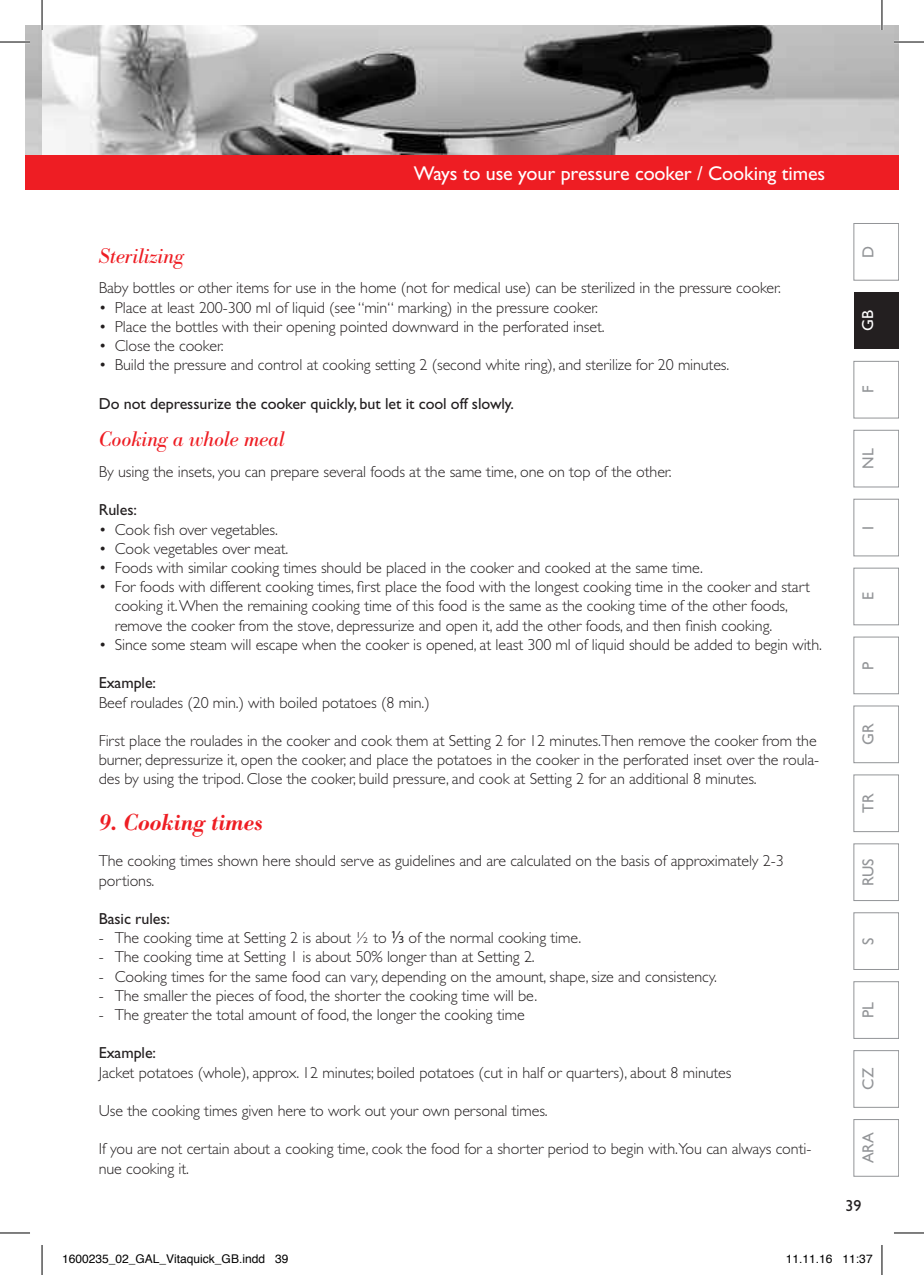
<style>
.page{position:relative;width:924px;height:1275px;background:#fff}
.page>*{position:absolute;margin:0;border:0;box-sizing:border-box;transform-origin:0 0}
.t1{font:italic 600 24px "Bodoni Antiqua T";color:#ee1d23}
.t2{font:italic 22px "Bodoni Antiqua T";letter-spacing:-.005em;color:#ee1d23}
.t3{font:20px "Gill Sans";letter-spacing:-.005em;color:#fff}
.t4{font:300 16px/19.2px "Gill Sans";letter-spacing:-.005em;color:#231f20}
.t5{font:16px "Gill Sans";letter-spacing:-.005em;color:#231f20}
.t6{font:16px "Gill Sans";color:#939598}
.t7{font:16px "Gill Sans";color:#fff}
.t8{font:12px "Helvetica";color:#000}
.s1{font-family:"Koz Go Pr 6 N";font-weight:400}
</style>
<div class="page">
<img style="left:25px;top:25px;width:873px;height:130px">
<div style="left:853px;top:223px;width:45px;height:57px;border:1px solid #939598"></div>
<div style="left:853px;top:292px;width:45px;height:57px;background:#231f20"></div>
<div style="left:853px;top:361px;width:45px;height:57px;border:1px solid #939598"></div>
<div style="left:853px;top:430px;width:45px;height:57px;border:1px solid #939598"></div>
<div style="left:853px;top:499px;width:45px;height:57px;border:1px solid #939598"></div>
<div style="left:853px;top:568px;width:45px;height:57px;border:1px solid #939598"></div>
<div style="left:853px;top:637px;width:45px;height:57px;border:1px solid #939598"></div>
<div style="left:853px;top:705px;width:45px;height:58px;border:1px solid #939598"></div>
<div style="left:853px;top:774px;width:45px;height:58px;border:1px solid #939598"></div>
<div style="left:853px;top:843px;width:45px;height:58px;border:1px solid #939598"></div>
<div style="left:853px;top:912px;width:45px;height:57px;border:1px solid #939598"></div>
<div style="left:853px;top:981px;width:45px;height:57px;border:1px solid #939598"></div>
<div style="left:853px;top:1050px;width:45px;height:57px;border:1px solid #939598"></div>
<div style="left:853px;top:1119px;width:45px;height:57px;border:1px solid #939598"></div>
<div style="left:25px;top:155px;width:17px;height:34px;background:#ee1d23"></div>
<div style="left:42px;top:155px;width:856px;height:34px;background:#ee1d23"></div>
<hr style="left:0;top:41px;width:30px;height:2px;background:#fff">
<hr style="left:893px;top:41px;width:30px;height:2px;background:#fff">
<hr style="left:41px;top:0;width:2px;height:30px;background:#fff">
<hr style="left:880px;top:0;width:2px;height:30px;background:#fff">
<hr style="left:0;top:42px;width:30px;height:1px;background:#000">
<hr style="left:893px;top:42px;width:30px;height:1px;background:#000">
<hr style="left:0;top:1232px;width:30px;height:1px;background:#000">
<hr style="left:893px;top:1232px;width:30px;height:1px;background:#000">
<hr style="left:42px;top:0;width:1px;height:30px;background:#000">
<hr style="left:42px;top:1245px;width:1px;height:30px;background:#000">
<hr style="left:881px;top:0;width:1px;height:30px;background:#000">
<hr style="left:881px;top:1245px;width:1px;height:30px;background:#000">
<p class="t3" style="left:413px;top:162px;width:412px">Ways to use your pressure cooker / Cooking times</p>
<h2 class="t2" style="left:99px;top:243px;width:86px">Sterilizing</h2>
<p class="t4" style="left:99px;top:278px;width:683px">Baby bottles or other items for use in the home (not for medical use) can be sterilized in the pressure cooker.</p>
<p class="t4" style="left:99px;top:298px;width:500px">• Place at least 200-300 ml of liquid (see “min“ marking) in the pressure cooker.</p>
<p class="t4" style="left:99px;top:317px;width:507px">• Place the bottles with their opening pointed downward in the perforated inset.</p>
<p class="t4" style="left:99px;top:336px;width:126px">• Close the cooker.</p>
<p class="t4" style="left:99px;top:355px;width:631px">• Build the pressure and control at cooking setting 2 (second white ring), and sterilize for 20 minutes.</p>
<p class="t5" style="left:99px;top:394px;width:416px">Do not depressurize the cooker quickly, but let it cool off slowly.</p>
<h2 class="t2" style="left:99px;top:426px;width:187px">Cooking a whole meal</h2>
<p class="t4" style="left:99px;top:462px;width:574px">By using the insets, you can prepare several foods at the same time, one on top of the other.</p>
<p class="t5" style="left:99px;top:501px;width:40px">Rules:</p>
<p class="t4" style="left:99px;top:520px;width:181px">• Cook fish over vegetables.</p>
<p class="t4" style="left:99px;top:539px;width:191px">• Cook vegetables over meat.</p>
<p class="t4" style="left:99px;top:558px;width:605px">• Foods with similar cooking times should be placed in the cooker and cooked at the same time.</p>
<p class="t4" style="left:115px;top:577px;width:696px;text-indent:-16px">• For foods with different cooking times, first place the food with the longest cooking time in the cooker and start cooking it. When the remaining cooking time of this food is the same as the cooking time of the other foods, remove the cooker from the stove, depressurize and open it, add the other foods, and then finish cooking.</p>
<p class="t4" style="left:99px;top:635px;width:724px">• Since some steam will escape when the cooker is opened, at least 300 ml of liquid should be added to begin with.</p>
<p class="t5" style="left:99px;top:673px;width:59px">Example:</p>
<p class="t4" style="left:99px;top:692px;width:332px">Beef roulades (20 min.) with boiled potatoes (8 min.)</p>
<p class="t4" style="left:99px;top:731px;width:721px">First place the roulades in the cooker and cook them at Setting 2 for 12 minutes.Then remove the cooker from the burner, depressurize it, open the cooker, and place the potatoes in the cooker in the perforated inset over the roula&shy;des by using the tripod. Close the cooker, build pressure, and cook at Setting 2 for an additional 8 minutes.</p>
<h1 class="t1" style="left:99px;top:808px;width:166px">9. Cooking times</h1>
<p class="t4" style="left:99px;top:851px;width:686px">The cooking times shown here should serve as guidelines and are calculated on the basis of approximately 2-3 portions.</p>
<p class="t5" style="left:99px;top:909px;width:73px">Basic rules:</p>
<p class="t4" style="left:99px;top:928px;width:484px">- The cooking time at Setting 2 is about ½ to <span class="s1">⅓</span> of the normal cooking time.</p>
<p class="t4" style="left:99px;top:947px;width:437px">- The cooking time at Setting 1 is about 50% longer than at Setting 2.</p>
<p class="t4" style="left:99px;top:966px;width:619px">- Cooking times for the same food can vary, depending on the amount, shape, size and consistency.</p>
<p class="t4" style="left:99px;top:986px;width:439px">- The smaller the pieces of food, the shorter the cooking time will be.</p>
<p class="t4" style="left:99px;top:1005px;width:427px">- The greater the total amount of food, the longer the cooking time</p>
<p class="t5" style="left:99px;top:1044px;width:59px">Example:</p>
<p class="t4" style="left:99px;top:1062px;width:634px">Jacket potatoes (whole), approx. 12 minutes; boiled potatoes (cut in half or quarters), about 8 minutes</p>
<p class="t4" style="left:99px;top:1101px;width:450px">Use the cooking times given here to work out your own personal times.</p>
<p class="t4" style="left:99px;top:1139px;width:713px">If you are not certain about a cooking time, cook the food for a shorter period to begin with.You can always conti&shy;nue cooking it.</p>
<p class="t6" style="left:858px;top:258px;width:14px;rotate:-90deg">D</p>
<p class="t7" style="left:858px;top:331px;width:22px;rotate:-90deg">GB</p>
<p class="t6" style="left:858px;top:393px;width:9px;rotate:-90deg">F</p>
<p class="t6" style="left:858px;top:469px;width:22px;rotate:-90deg">NL</p>
<p class="t6" style="left:858px;top:529px;width:5px;rotate:-90deg">I</p>
<p class="t6" style="left:858px;top:600px;width:9px;rotate:-90deg">E</p>
<p class="t6" style="left:858px;top:669px;width:10px;rotate:-90deg">P</p>
<p class="t6" style="left:858px;top:745px;width:23px;rotate:-90deg">GR</p>
<p class="t6" style="left:858px;top:813px;width:21px;rotate:-90deg">TR</p>
<p class="t6" style="left:858px;top:886px;width:29px;rotate:-90deg">RUS</p>
<p class="t6" style="left:858px;top:944px;width:9px;rotate:-90deg">S</p>
<p class="t6" style="left:858px;top:1018px;width:17px;rotate:-90deg">PL</p>
<p class="t6" style="left:858px;top:1089px;width:23px;rotate:-90deg">CZ</p>
<p class="t6" style="left:858px;top:1163px;width:33px;rotate:-90deg">ARA</p>
<p class="t5" style="left:845px;top:1196px;width:17px">39</p>
<p class="t8" style="left:62px;top:1249px;width:228px">1600235_02_GAL_Vitaquick_GB.indd 39</p>
<p class="t8" style="left:785px;top:1249px;width:88px">11.11.16 11:37</p>
</div>
